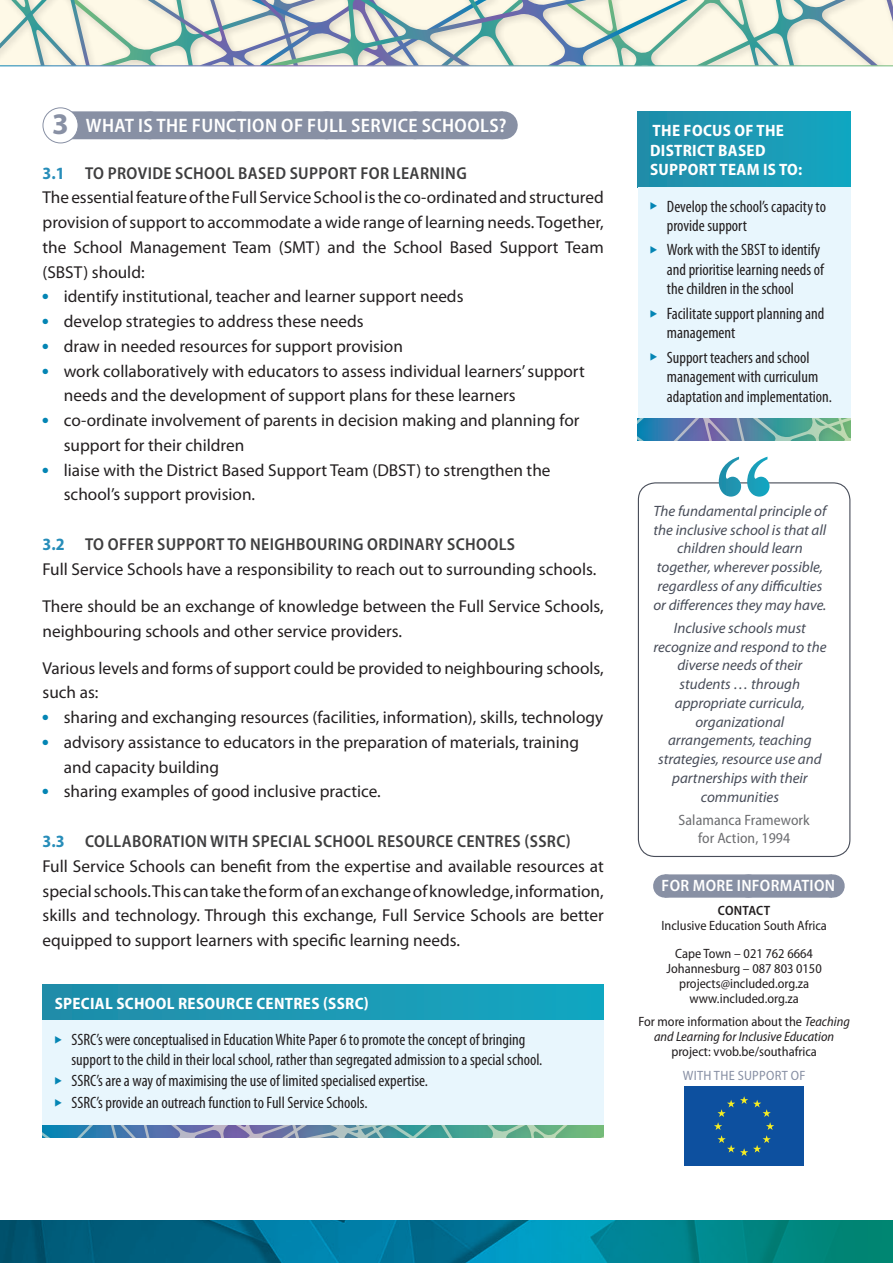
<style>
.page{position:relative;width:893px;height:1263px;background:#fff}
.page>*{position:absolute;margin:0;border:0;box-sizing:border-box;transform-origin:0 0}
.t1{font:700 30px "Myriad Pro";color:#8890a4}
.ahead_lv1{font:600 semi-condensed 19.5px "Myriad Pro";letter-spacing:.02em;color:#fff}
.body_bullet_lv1{font:17.25px/24.8px "Myriad Pro";color:#231f20}
.body{font:17.25px/24.8px "Myriad Pro";color:#231f20}
.body_nsa{font:17.25px/24.8px "Myriad Pro";color:#231f20;text-align:justify}
.bhead{font:600 semi-condensed 17.25px "Myriad Pro";letter-spacing:.02em;color:#3e3e3f}
.bhead_aft_a{font:600 semi-condensed 17.25px "Myriad Pro";letter-spacing:.02em;color:#3e3e3f}
.feature_bullet_lv1{font:condensed 16.5px/19.5px "Myriad Pro";color:#231f20}
.feature_head_white{font:700 semi-condensed 16.5px/19.5px "Myriad Pro";letter-spacing:.02em;color:#fff}
.contact_head{font:600 semi-condensed 16.5px "Myriad Pro";letter-spacing:.02em;color:#fff}
.quote_text{font:italic 15px/18.8px "Myriad Pro";color:#484d59;text-align:center}
.quote_text_source{font:semi-condensed 15px/18.8px "Myriad Pro";letter-spacing:.005em;color:#6c6d70;text-align:center}
.contact{font:semi-condensed 13.5px/15px "Myriad Pro";color:#231f20;text-align:center}
.contact-2{font:semi-condensed 13.5px "Myriad Pro";letter-spacing:.02em;color:#8890a4}
.s1{font-weight:700;color:#278db9}
.s2{color:#0485b4}
.s3{font-weight:600}
.s4{font-style:italic}
</style>
<div class="page">
<svg style="left:0;top:1220px;width:893px;height:43px;background:#00788f"></svg>
<svg style="left:0;top:0;width:893px;height:65px;background:#d0dad1"></svg>
<div style="left:62px;top:111px;width:441px;height:28px;background:#8890a4"></div>
<svg style="left:150px;top:111px;width:309px;height:1px"></svg>
<svg style="left:503px;top:111px;width:1px;height:28px"></svg>
<div style="left:43px;top:984px;width:561px;height:37px;background:linear-gradient(to right,#238ca8,#14a7c1)"></div>
<div style="left:43px;top:1021px;width:561px;height:104px;background:#e8f6fd"></div>
<svg style="left:43px;top:1125px;width:561px;height:13px;background:#6597a4"></svg>
<div style="left:43px;top:108px;width:35px;height:35px;background:#fff;border-radius:50%"></div>
<div style="left:43px;top:107px;width:36px;height:36px;border:1px solid #8890a4;border-radius:50%"></div>
<div style="left:638px;top:482px;width:212px;height:375px;border:1px solid #484d59;border-radius:17px"></div>
<svg style="left:719px;top:457px;width:50px;height:40px"></svg>
<div style="left:665px;top:874px;width:167px;height:24px;background:#8890a4"></div>
<svg style="left:748px;top:874px;width:42px;height:24px"></svg>
<svg style="left:832px;top:874px;width:1px;height:24px"></svg>
<div style="left:685px;top:1087px;width:119px;height:79px;background:#0d509f"></div>
<svg style="left:714px;top:1096px;width:60px;height:60px"></svg>
<div style="left:638px;top:112px;width:212px;height:75px;background:#1c99b5"></div>
<div style="left:638px;top:187px;width:212px;height:232px;background:#e8f6fd"></div>
<svg style="left:638px;top:419px;width:212px;height:21px;background:#6092a4"></svg>
<p class="t1" style="left:52px;top:104px;width:18px">3</p>
<p class="ahead_lv1" style="left:86px;top:113px;width:422px">WHAT IS THE FUNCTION OF FULL SERVICE SCHOOLS?</p>
<p class="bhead_aft_a" style="left:43px;top:162px;width:426px"><span class="s1">3.1</span> TO PROVIDE SCHOOL BASED SUPPORT FOR LEARNING</p>
<p class="body_nsa" style="left:43px;top:185px;width:563px">The essential feature of the Full Service School is the co-ordinated and structured provision of support to accommodate a wide range of learning needs. Together, the School Management Team (SMT) and the School Based Support Team (SBST) should:</p>
<p class="body_bullet_lv1" style="left:43px;top:284px;width:422px"><sup>●</sup> identify institutional, teacher and learner support needs</p>
<p class="body_bullet_lv1" style="left:43px;top:309px;width:323px"><sup>●</sup> develop strategies to address these needs</p>
<p class="body_bullet_lv1" style="left:43px;top:333px;width:362px"><sup>●</sup> draw in needed resources for support provision</p>
<p class="body_bullet_lv1" style="left:64px;top:358px;width:522px;text-indent:-21px"><sup>●</sup> work collaboratively with educators to assess individual learners’ support needs and the development of support plans for these learners</p>
<p class="body_bullet_lv1" style="left:64px;top:408px;width:517px;text-indent:-21px"><sup>●</sup> co-ordinate involvement of parents in decision making and planning for support for their children</p>
<p class="body_bullet_lv1" style="left:64px;top:457px;width:488px;text-indent:-21px"><sup>●</sup> liaise with the District Based Support Team (DBST) to strengthen the school’s support provision.</p>
<p class="bhead" style="left:43px;top:533px;width:474px"><span class="s1">3.2</span> TO OFFER SUPPORT TO NEIGHBOURING ORDINARY SCHOOLS</p>
<p class="body" style="left:43px;top:556px;width:555px">Full Service Schools have a responsibility to reach out to surrounding schools.</p>
<p class="body" style="left:43px;top:593px;width:563px">There should be an exchange of knowledge between the Full Service Schools, neighbouring schools and other service providers.</p>
<p class="body_nsa" style="left:43px;top:655px;width:563px">Various levels and forms of support could be provided to neighbouring schools, such as:</p>
<p class="body_bullet_lv1" style="left:43px;top:705px;width:562px"><sup>●</sup> sharing and exchanging resources (facilities, information), skills, technology</p>
<p class="body_bullet_lv1" style="left:64px;top:729px;width:517px;text-indent:-21px"><sup>●</sup> advisory assistance to educators in the preparation of materials, training and capacity building</p>
<p class="body_bullet_lv1" style="left:43px;top:779px;width:340px"><sup>●</sup> sharing examples of good inclusive practice.</p>
<p class="bhead" style="left:43px;top:830px;width:530px"><span class="s1">3.3</span> COLLABORATION WITH SPECIAL SCHOOL RESOURCE CENTRES (SSRC)</p>
<p class="body" style="left:43px;top:853px;width:563px;text-align:justify">Full Service Schools can benefit from the expertise and available resources at special schools. This can take the form of an exchange of knowledge, information, skills and technology. Through this exchange, Full Service Schools are better equipped to support learners with specific learning needs.</p>
<p class="feature_head_white" style="left:55px;top:993px;width:316px">SPECIAL SCHOOL RESOURCE CENTRES (SSRC)</p>
<p class="feature_bullet_lv1" style="left:72px;top:1030px;width:472px;text-indent:-17px"><span class="s2">◆</span> SSRC’s were conceptualised in Education White Paper 6 to promote the concept of bringing support to the child in their local school, rather than segregated admission to a special school.</p>
<p class="feature_bullet_lv1" style="left:55px;top:1071px;width:375px"><span class="s2">◆</span> SSRC’s are a way of maximising the use of limited specialised expertise.</p>
<p class="feature_bullet_lv1" style="left:55px;top:1092px;width:315px"><span class="s2">◆</span> SSRC’s provide an outreach function to Full Service Schools.</p>
<p class="feature_head_white" style="left:650px;top:120px;width:154px">THE FOCUS OF THE<br>DISTRICT BASED<br>SUPPORT TEAM IS TO:</p>
<p class="feature_bullet_lv1" style="left:667px;top:196px;width:161px;text-indent:-17px"><span class="s2">◆</span> Develop the school’s capacity to provide support</p>
<p class="feature_bullet_lv1" style="left:667px;top:240px;width:159px;text-indent:-17px"><span class="s2">◆</span> Work with the SBST to identify and prioritise learning needs of the children in the school</p>
<p class="feature_bullet_lv1" style="left:667px;top:303px;width:159px;text-indent:-17px"><span class="s2">◆</span> Facilitate support planning and management</p>
<p class="feature_bullet_lv1" style="left:667px;top:347px;width:167px;text-indent:-17px"><span class="s2">◆</span> Support teachers and school management with curriculum adaptation and implementation.</p>
<p class="quote_text" style="left:653px;top:501px;width:175px">The fundamental principle of the inclusive school is that all children should learn together, wherever possible, regardless of any difficulties or differences they may have.</p>
<p class="quote_text" style="left:653px;top:618px;width:175px">Inclusive schools must recognize and respond to the diverse needs of their students … through appropriate curricula, organizational arrangements, teaching strategies, resource use and partnerships with their communities</p>
<p class="quote_text_source" style="left:678px;top:810px;width:133px">Salamanca Framework for Action, 1994</p>
<p class="contact_head" style="left:662px;top:875px;width:175px">FOR MORE INFORMATION</p>
<p class="contact" style="left:661px;top:903px;width:167px"><span class="s3">CONTACT<br></span>Inclusive Education South Africa</p>
<p class="contact" style="left:675px;top:945px;width:139px">Cape Town – 021 762 6664</p>
<p class="contact" style="left:666px;top:960px;width:157px">Johannesburg – 087 803 0150</p>
<p class="contact" style="left:679px;top:975px;width:132px">projects@included.org.za</p>
<p class="contact" style="left:689px;top:990px;width:111px">www.included.org.za</p>
<p class="contact" style="left:638px;top:1014px;width:213px">For more information about the <span class="s4">Teaching and Learning for Inclusive Education </span>project: vvob.be/southafrica</p>
<p class="contact-2" style="left:683px;top:1067px;width:124px">WITH THE SUPPORT OF</p>
</div>
